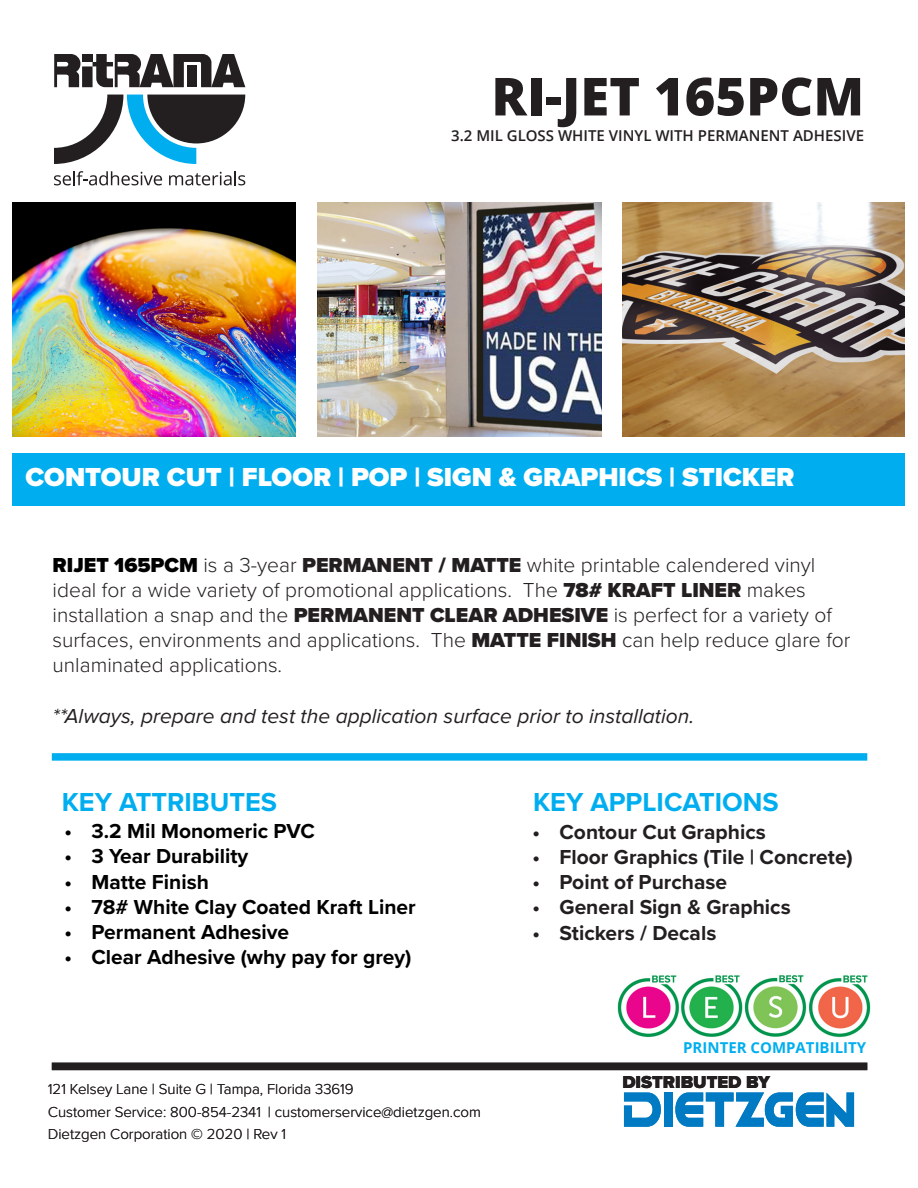
<style>
.page{position:relative;width:918px;height:1188px;background:#fff}
.page>*{position:absolute;margin:0;border:0;box-sizing:border-box;transform-origin:0 0}
.t1{font:800 52.5px "Open Sans";color:#231f20}
.t2{font:900 27px "Proxima Nova";color:#fff}
.t3{font:700 27px "Proxima Nova";color:#00aeef}
.t4{font:300 21px/25.2px "Proxima Nova";color:#231f20}
.t5{font:700 21px "Proxima Nova";color:#000}
.t6{font:700 21px "Proxima Nova";color:#231f20}
.t7{font:italic 21px "Proxima Nova";color:#231f20}
.t8{font:900 18px "Proxima Nova";color:#231f20}
.t9{font:300 15px "Proxima Nova";color:#231f20}
.t10{font:600 15px "Open Sans";color:#231f20}
.t11{font:700 15px "Open Sans";color:#00aeef}
.s1{font-weight:900;color:#000}
.s2{font-weight:900}
</style>
<div class="page">
<img style="left:618px;top:975px;width:253px;height:63px">
<div style="left:52px;top:753px;width:815px;height:8px;background:#00aeef"></div>
<svg style="left:54px;top:95px;width:191px;height:69px"></svg>
<svg style="left:54px;top:54px;width:26px;height:33px"></svg>
<div style="left:82px;top:66px;width:11px;height:21px;background:#231f20"></div>
<div style="left:82px;top:54px;width:11px;height:8px;background:#231f20"></div>
<svg style="left:93px;top:54px;width:152px;height:33px"></svg>
<svg style="left:54px;top:171px;width:108px;height:14px"></svg>
<svg style="left:169px;top:171px;width:76px;height:14px"></svg>
<svg style="left:624px;top:1093px;width:37px;height:34px"></svg>
<div style="left:664px;top:1093px;width:8px;height:34px;background:#007ac2"></div>
<svg style="left:675px;top:1092px;width:179px;height:35px"></svg>
<div style="left:52px;top:1063px;width:815px;height:7px;background:#231f20"></div>
<img style="left:622px;top:203px;width:282px;height:233px">
<img style="left:12px;top:203px;width:284px;height:233px">
<img style="left:318px;top:203px;width:283px;height:233px">
<div style="left:12px;top:453px;width:892px;height:52px;background:#00aeef"></div>
<p class="t1" style="left:491px;top:56px;width:374px">RI-JET 165PCM</p>
<p class="t10" style="left:451px;top:125px;width:414px">3.2 MIL GLOSS WHITE VINYL WITH PERMANENT ADHESIVE</p>
<p class="t2" style="left:26px;top:457px;width:770px">CONTOUR CUT | FLOOR | POP | SIGN &amp; GRAPHICS | STICKER</p>
<p class="t4" style="left:53px;top:551px;width:799px"><span class="s1">RIJET 165PCM</span> is a 3-year <span class="s2">PERMANENT / MATTE</span> white printable calendered vinyl ideal for a wide variety of promotional applications. The <span class="s2">78# KRAFT LINER</span> makes installation a snap and the <span class="s2">PERMANENT CLEAR ADHESIVE</span> is perfect for a variety of surfaces, environments and applications. The <span class="s2">MATTE FINISH</span> can help reduce glare for unlaminated applications.</p>
<p class="t7" style="left:53px;top:704px;width:643px">**Always, prepare and test the application surface prior to installation.</p>
<p class="t3" style="left:62px;top:782px;width:217px">KEY ATTRIBUTES</p>
<p class="t3" style="left:533px;top:782px;width:247px">KEY APPLICATIONS</p>
<p class="t5" style="left:64px;top:816px;width:252px">• 3.2 Mil Monomeric PVC</p>
<p class="t5" style="left:64px;top:841px;width:185px">• 3 Year Durability</p>
<p class="t5" style="left:64px;top:866px;width:146px">• Matte Finish</p>
<p class="t5" style="left:64px;top:891px;width:353px">• 78# White Clay Coated Kraft Liner</p>
<p class="t5" style="left:64px;top:916px;width:226px">• Permanent Adhesive</p>
<p class="t5" style="left:64px;top:942px;width:349px">• Clear Adhesive (why pay for grey)</p>
<p class="t9" style="left:48px;top:1078px;width:307px">121 Kelsey Lane | Suite G | Tampa, Florida 33619</p>
<p class="t9" style="left:48px;top:1100px;width:434px">Customer Service: 800-854-2341 | customerservice@dietzgen.com</p>
<p class="t9" style="left:48px;top:1123px;width:240px">Dietzgen Corporation © 2020 | Rev 1</p>
<p class="t6" style="left:533px;top:816px;width:235px">• Contour Cut Graphics</p>
<p class="t6" style="left:533px;top:841px;width:322px">• Floor Graphics (Tile | Concrete)</p>
<p class="t6" style="left:533px;top:867px;width:196px">• Point of Purchase</p>
<p class="t6" style="left:533px;top:892px;width:260px">• General Sign &amp; Graphics</p>
<p class="t6" style="left:533px;top:917px;width:185px">• Stickers / Decals</p>
<p class="t11" style="left:683px;top:1037px;width:184px">PRINTER COMPATIBILITY</p>
<p class="t8" style="left:622px;top:1068px;width:149px">DISTRIBUTED BY</p>
</div>
